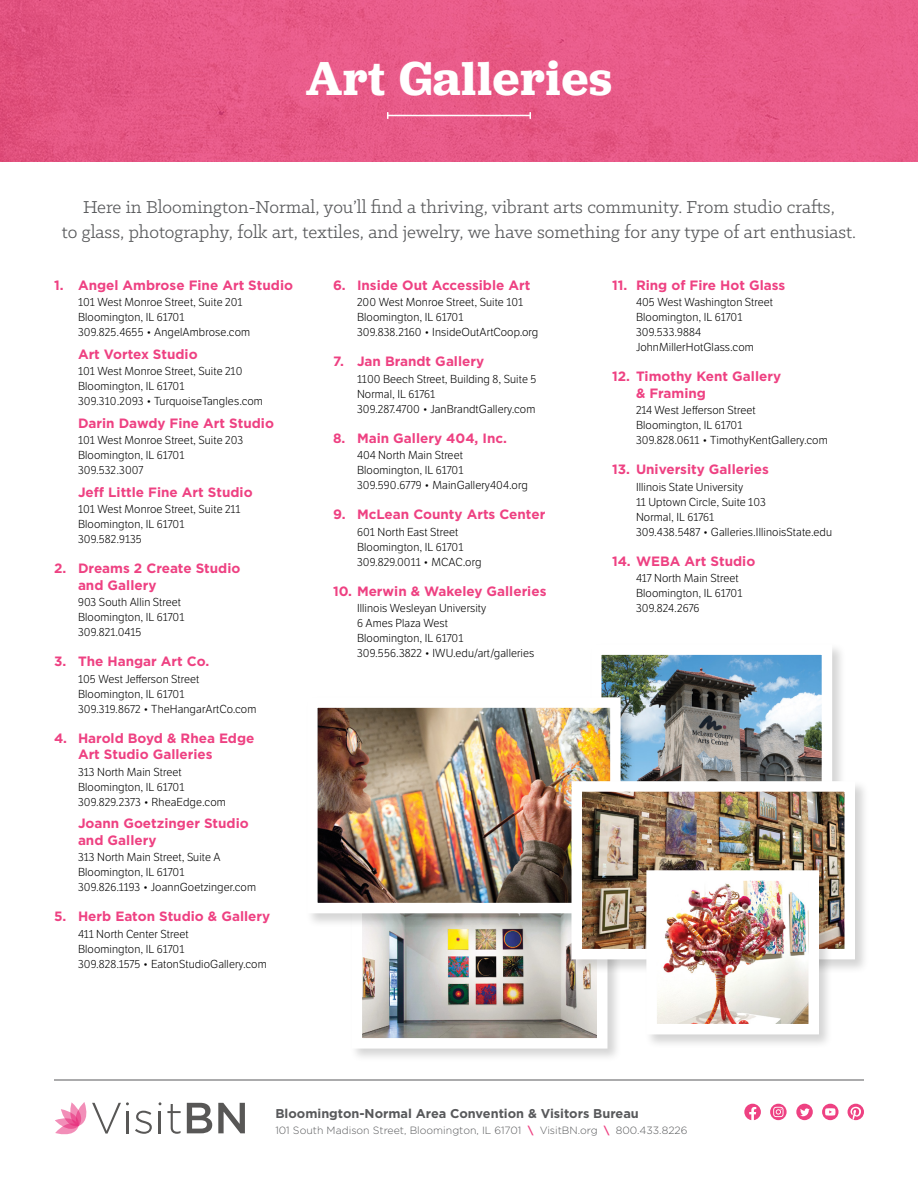
<style>
.page{position:relative;width:918px;height:1188px;background:#fff}
.page>*{position:absolute;margin:0;border:0;box-sizing:border-box;transform-origin:0 0}
.t1{font:600 49.5px "Jubilat";letter-spacing:.02em;color:#fff}
.t2{font:19.5px/25.5px "Klinic Slab";color:#58595b;text-align:center}
.t3{font:700 13.5px/16.5px "Gotham";color:#ee4182}
.t4{font:700 12.75px "Gotham";color:#58595b}
.t5{font:300 11.25px/15px "LFT Etica";letter-spacing:.01em;color:#000}
.t6{font:300 10.5px "Gotham";color:#58595b}
.s1{font-weight:700;color:#ee4182}
</style>
<div class="page">
<img style="left:0;top:0;width:918px;height:162px">
<div style="left:589px;top:643px;width:258px;height:213px;background:#000;opacity:.17"></div>
<img style="left:589px;top:643px;width:248px;height:133px">
<div style="left:350px;top:850px;width:272px;height:213px;background:#000;opacity:.17"></div>
<img style="left:350px;top:928px;width:263px;height:126px">
<div style="left:305px;top:696px;width:330px;height:232px;background:#000;opacity:.17"></div>
<img style="left:305px;top:692px;width:321px;height:227px">
<div style="left:569px;top:779px;width:301px;height:195px;background:#000;opacity:.17"></div>
<img style="left:566px;top:776px;width:294px;height:189px">
<div style="left:644px;top:869px;width:189px;height:180px;background:#000;opacity:.17"></div>
<img style="left:641px;top:865px;width:183px;height:175px">
<svg style="left:848px;top:1104px;width:16px;height:16px"></svg>
<svg style="left:744px;top:1104px;width:17px;height:16px"></svg>
<svg style="left:796px;top:1104px;width:17px;height:16px"></svg>
<svg style="left:822px;top:1104px;width:17px;height:16px"></svg>
<svg style="left:770px;top:1104px;width:17px;height:16px"></svg>
<hr style="left:54px;top:1080px;width:810px;height:1px;background:#58595b">
<svg style="left:135px;top:1111px;width:17px;height:23px"></svg>
<hr style="left:159px;top:1111px;width:2px;height:22px;background:#585756">
<svg style="left:167px;top:1104px;width:14px;height:30px"></svg>
<svg style="left:187px;top:1103px;width:25px;height:30px"></svg>
<svg style="left:218px;top:1103px;width:27px;height:30px"></svg>
<svg style="left:55px;top:1102px;width:31px;height:32px"></svg>
<svg style="left:92px;top:1102px;width:37px;height:32px"></svg>
<hr style="left:388px;top:115px;width:142px;height:1px;background:#fff">
<h1 class="t1" style="left:306px;top:47px;width:308px">Art Galleries</h1>
<h2 class="t2" style="left:62px;top:193px;width:796px">Here in Bloomington-Normal, you’ll find a thriving, vibrant arts community. From studio crafts,<br>to glass, photography, folk art, textiles, and jewelry, we have something for any type of art enthusiast.</h2>
<p class="t3" style="left:333px;top:277px;width:199px">6. Inside Out Accessible Art</p>
<p class="t5" style="left:357px;top:295px;width:183px">200 West Monroe Street, Suite 101<br>Bloomington, IL 61701<br>309.838.2160 • InsideOutArtCoop.org</p>
<p class="t3" style="left:333px;top:353px;width:153px">7. Jan Brandt Gallery</p>
<p class="t5" style="left:357px;top:372px;width:181px">1100 Beech Street, Building 8, Suite 5<br>Normal, IL 61761<br>309.287.4700 • JanBrandtGallery.com</p>
<p class="t3" style="left:333px;top:430px;width:176px">8. Main Gallery 404, Inc.</p>
<p class="t5" style="left:357px;top:448px;width:172px">404 North Main Street<br>Bloomington, IL 61701<br>309.590.6779 • MainGallery404.org</p>
<p class="t3" style="left:333px;top:506px;width:214px">9. McLean County Arts Center</p>
<p class="t5" style="left:357px;top:525px;width:126px">601 North East Street<br>Bloomington, IL 61701<br>309.829.0011 • MCAC.org</p>
<p class="t3" style="left:333px;top:583px;width:215px">10. Merwin &amp; Wakeley Galleries</p>
<p class="t5" style="left:357px;top:601px;width:179px">Illinois Wesleyan University<br>6 Ames Plaza West<br>Bloomington, IL 61701<br>309.556.3822 • IWU.edu/art/galleries</p>
<p class="t3" style="left:612px;top:277px;width:175px">11. Ring of Fire Hot Glass</p>
<p class="t5" style="left:636px;top:295px;width:139px">405 West Washington Street<br>Bloomington, IL 61701<br>309.533.9884<br>JohnMillerHotGlass.com</p>
<p class="t3" style="left:636px;top:368px;width:147px;text-indent:-24px">12. Timothy Kent Gallery &amp; Framing</p>
<p class="t5" style="left:636px;top:403px;width:193px">214 West Jefferson Street<br>Bloomington, IL 61701<br>309.828.0611 • TimothyKentGallery.com</p>
<p class="t3" style="left:612px;top:461px;width:158px">13. University Galleries</p>
<p class="t5" style="left:636px;top:480px;width:198px">Illinois State University<br>11 Uptown Circle, Suite 103<br>Normal, IL 61761<br>309.438.5487 • Galleries.IllinoisState.edu</p>
<p class="t3" style="left:612px;top:553px;width:145px">14. WEBA Art Studio</p>
<p class="t5" style="left:636px;top:571px;width:108px">417 North Main Street<br>Bloomington, IL 61701<br>309.824.2676</p>
<p class="t3" style="left:54px;top:277px;width:241px">1. Angel Ambrose Fine Art Studio</p>
<p class="t5" style="left:78px;top:295px;width:174px">101 West Monroe Street, Suite 201<br>Bloomington, IL 61701<br>309.825.4655 • AngelAmbrose.com</p>
<p class="t3" style="left:78px;top:346px;width:121px">Art Vortex Studio</p>
<p class="t5" style="left:78px;top:364px;width:186px">101 West Monroe Street, Suite 210<br>Bloomington, IL 61701<br>309.310.2093 • TurquoiseTangles.com</p>
<p class="t3" style="left:78px;top:415px;width:197px">Darin Dawdy Fine Art Studio</p>
<p class="t5" style="left:78px;top:433px;width:167px">101 West Monroe Street, Suite 203<br>Bloomington, IL 61701<br>309.532.3007</p>
<p class="t3" style="left:78px;top:484px;width:176px">Jeff Little Fine Art Studio</p>
<p class="t5" style="left:78px;top:502px;width:164px">101 West Monroe Street, Suite 211<br>Bloomington, IL 61701<br>309.582.9135</p>
<p class="t3" style="left:78px;top:560px;width:164px;text-indent:-24px">2. Dreams 2 Create Studio and Gallery</p>
<p class="t5" style="left:78px;top:595px;width:108px">903 South Allin Street<br>Bloomington, IL 61701<br>309.821.0415</p>
<p class="t3" style="left:54px;top:653px;width:157px">3. The Hangar Art Co.</p>
<p class="t5" style="left:78px;top:672px;width:180px">105 West Jefferson Street<br>Bloomington, IL 61701<br>309.319.8672 • TheHangarArtCo.com</p>
<p class="t3" style="left:78px;top:730px;width:178px;text-indent:-24px">4. Harold Boyd &amp; Rhea Edge<br>Art Studio Galleries</p>
<p class="t5" style="left:78px;top:765px;width:149px">313 North Main Street<br>Bloomington, IL 61701<br>309.829.2373 • RheaEdge.com</p>
<p class="t3" style="left:78px;top:815px;width:172px">Joann Goetzinger Studio and Gallery</p>
<p class="t5" style="left:78px;top:850px;width:179px">313 North Main Street, Suite A<br>Bloomington, IL 61701<br>309.826.1193 • JoannGoetzinger.com</p>
<p class="t3" style="left:54px;top:908px;width:218px">5. Herb Eaton Studio &amp; Gallery</p>
<p class="t5" style="left:78px;top:927px;width:190px">411 North Center Street<br>Bloomington, IL 61701<br>309.828.1575 • EatonStudioGallery.com</p>
<p class="t4" style="left:275px;top:1105px;width:365px">Bloomington-Normal Area Convention &amp; Visitors Bureau</p>
<p class="t6" style="left:275px;top:1124px;width:414px">101 South Madison Street, Bloomington, IL 61701 <span class="s1">\</span> VisitBN.org <span class="s1">\</span> 800.433.8226</p>
</div>
